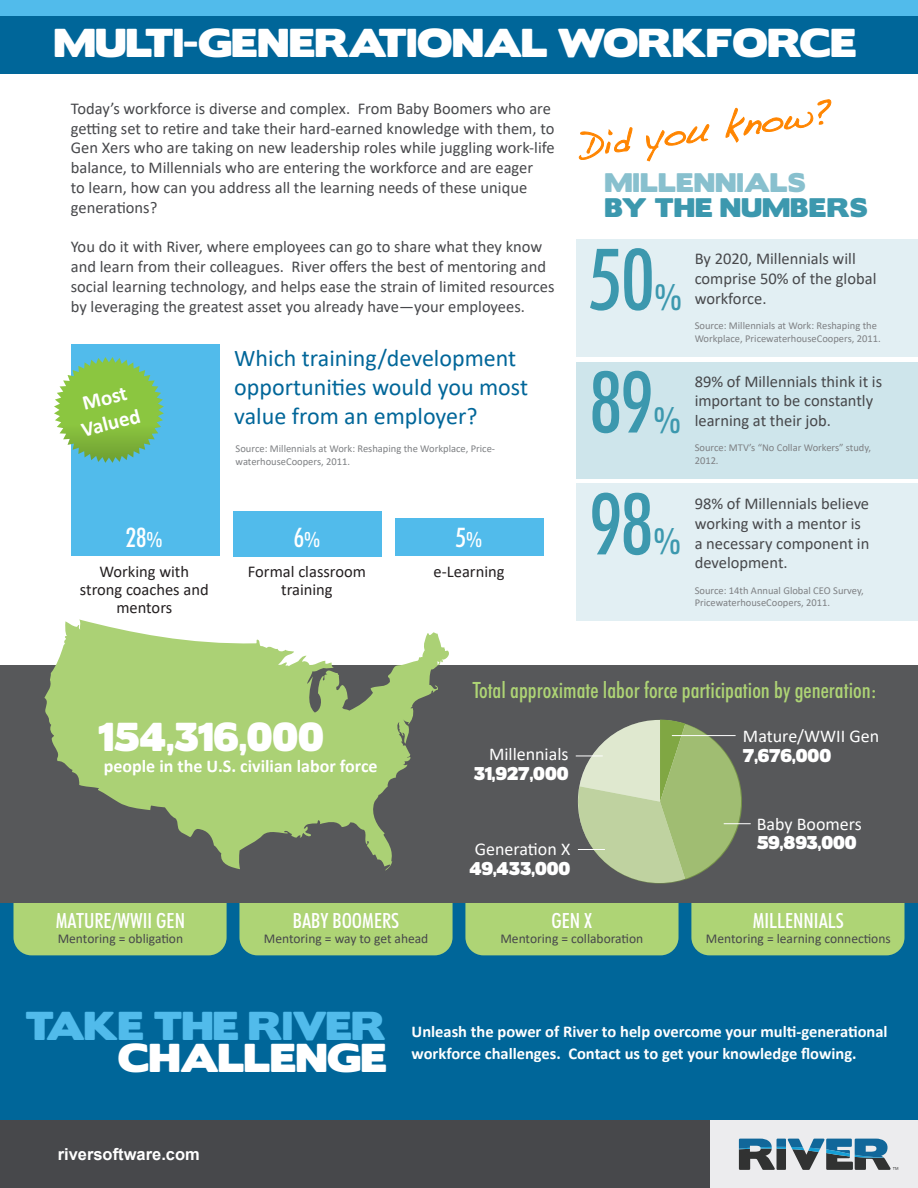
<style>
.page{position:relative;width:918px;height:1188px;background:#fff}
.page>*{position:absolute;margin:0;border:0;box-sizing:border-box;transform-origin:0 0}
.t1{font:500 condensed 85.5px "Futura BT";color:#3c98ae}
.t2{font:36px "Boris Black Bloxx";color:#fff}
.t3{font:36px "Boris Black Bloxx";color:#51bbeb}
.t4{font:500 condensed 36px "Futura BT";color:#3c98ae}
.t5{font:500 condensed 27px "Futura BT";color:#fff}
.t6{font:24px/28.8px "Calibri";color:#069}
.t7{font:24px "Boris Black Bloxx";letter-spacing:.025em;color:#3c98ae}
.t8{font:24px "Boris Black Bloxx";letter-spacing:.025em;color:#88c0ce}
.t9{font:500 condensed 22.5px "Futura BT";color:#aed475}
.t10{font:500 condensed 21px "Futura BT";color:#fff}
.t11{font:700 21px "Calibri";color:#fff}
.t12{font:18px "Calibri";color:#fff}
.t13{font:700 18px "Calibri";color:#fff}
.t14{font:16.5px/19.8px "Calibri";color:#47484b}
.t15{font:700 16.5px "Calibri";color:#fff}
.t16{font:16.5px/18px "Calibri";color:#231f20;text-align:center}
.t17{font:16.5px "Boris Black Bloxx";color:#fff}
.t18{font:700 16.5px "Arial";color:#fff}
.t19{font:13.5px "Calibri";color:#47484b}
.t20{font:10.5px/12.6px "Calibri";color:#7e8083}
.s1{font-size:21px}
</style>
<div class="page">
<div style="left:577px;top:484px;width:341px;height:137px;background:#e2eff3"></div>
<div style="left:577px;top:362px;width:341px;height:116px;background:#cee5eb"></div>
<div style="left:577px;top:239px;width:341px;height:118px;background:#e2eff3"></div>
<div style="left:0;top:895px;width:918px;height:245px;background:#069"></div>
<div style="left:14px;top:885px;width:213px;height:70px;background:#aed475;border-radius:18px"></div>
<div style="left:691px;top:885px;width:213px;height:70px;background:#aed475;border-radius:18px"></div>
<div style="left:239px;top:885px;width:214px;height:70px;background:#aed475;border-radius:18px"></div>
<div style="left:465px;top:885px;width:214px;height:70px;background:#aed475;border-radius:18px"></div>
<div style="left:0;top:665px;width:918px;height:238px;background:#57585a"></div>
<svg style="left:44px;top:619px;width:405px;height:252px;fill:#abd175"></svg>
<svg style="left:576px;top:720px;width:175px;height:164px"></svg>
<hr style="left:672px;top:735px;width:64px;height:1px;background:#fff">
<div style="left:71px;top:345px;width:149px;height:211px;background:#51bbeb"></div>
<div style="left:233px;top:511px;width:149px;height:45px;background:#51bbeb"></div>
<div style="left:395px;top:518px;width:149px;height:38px;background:#51bbeb"></div>
<svg style="left:54px;top:357px;width:110px;height:106px"></svg>
<div style="left:0;top:0;width:918px;height:73px;background:#069"></div>
<div style="left:0;top:0;width:918px;height:15px;background:#51bbeb"></div>
<div style="left:708px;top:1120px;width:210px;height:68px;background:#ececee"></div>
<div style="left:0;top:1120px;width:710px;height:68px;background:#47484b"></div>
<svg style="left:739px;top:1139px;width:159px;height:31px"></svg>
<svg style="left:579px;top:99px;width:253px;height:63px"></svg>
<p class="t2" style="left:54px;top:16px;width:804px">MULTI-GENERATIONAL WORKFORCE</p>
<p class="t14" style="left:71px;top:98px;width:485px">Today’s workforce is diverse and complex. From Baby Boomers who are getting set to retire and take their hard-earned knowledge with them, to Gen Xers who are taking on new leadership roles while juggling work-life balance, to Millennials who are entering the workforce and are eager<br>to learn, how can you address all the learning needs of these unique generations?</p>
<p class="t14" style="left:71px;top:237px;width:485px">You do it with River, where employees can go to share what they know and learn from their colleagues. River offers the best of mentoring and social learning technology, and helps ease the strain of limited resources by leveraging the greatest asset you already have—your employees.</p>
<p class="t11" style="left:79px;top:389px;width:47px;rotate:-14deg">Most</p>
<p class="t11" style="left:78px;top:416px;width:61px;rotate:-14deg">Valued</p>
<p class="t6" style="left:234px;top:343px;width:295px">Which training/development opportunities would you most value from an employer?</p>
<p class="t20" style="left:236px;top:442px;width:261px">Source: Millennials at Work: Reshaping the Workplace, Price&shy;waterhouseCoopers, 2011.</p>
<p class="t5" style="left:126px;top:521px;width:38px">28<span class="s1">%</span></p>
<p class="t5" style="left:294px;top:521px;width:28px">6<span class="s1">%</span></p>
<p class="t5" style="left:456px;top:521px;width:28px">5<span class="s1">%</span></p>
<p class="t16" style="left:80px;top:562px;width:130px">Working with strong coaches and mentors</p>
<p class="t16" style="left:248px;top:562px;width:120px">Formal classroom training</p>
<p class="t16" style="left:434px;top:562px;width:72px">e-Learning</p>
<p class="t8" style="left:605px;top:164px;width:202px">MILLENNIALS</p>
<p class="t7" style="left:605px;top:190px;width:264px">BY THE NUMBERS</p>
<p class="t1" style="left:589px;top:228px;width:66px">50</p>
<p class="t4" style="left:654px;top:275px;width:29px">%</p>
<p class="t1" style="left:589px;top:350px;width:66px">89</p>
<p class="t4" style="left:654px;top:398px;width:29px">%</p>
<p class="t1" style="left:589px;top:472px;width:66px">98</p>
<p class="t4" style="left:654px;top:520px;width:29px">%</p>
<p class="t14" style="left:695px;top:248px;width:183px">By 2020, Millennials will comprise 50% of the global workforce.</p>
<p class="t20" style="left:695px;top:319px;width:188px">Source: Millennials at Work: Reshaping the<br>Workplace, PricewaterhouseCoopers, 2011.</p>
<p class="t14" style="left:695px;top:371px;width:189px">89% of Millennials think it is important to be constantly learning at their job.</p>
<p class="t20" style="left:695px;top:441px;width:178px">Source: MTV’s “No Collar Workers” study,<br>2012.</p>
<p class="t14" style="left:695px;top:493px;width:176px">98% of Millennials believe working with a mentor is a necessary component in development.</p>
<p class="t20" style="left:695px;top:583px;width:171px">Source: 14th Annual Global CEO Survey,<br>PricewaterhouseCoopers, 2011.</p>
<p class="t2" style="left:98px;top:709px;width:227px">154,316,000</p>
<p class="t13" style="left:104px;top:753px;width:275px">people in the U.S. civilian labor force</p>
<p class="t10" style="left:56px;top:908px;width:131px">MATURE/WWII GEN</p>
<p class="t19" style="left:58px;top:929px;width:127px">Mentoring = obligation</p>
<p class="t10" style="left:293px;top:908px;width:108px">BABY BOOMERS</p>
<p class="t19" style="left:264px;top:929px;width:166px">Mentoring = way to get ahead</p>
<p class="t9" style="left:472px;top:676px;width:406px">Total approximate labor force participation by generation:</p>
<p class="t12" style="left:743px;top:724px;width:138px">Mature/WWII Gen</p>
<p class="t12" style="left:489px;top:742px;width:81px">Millennials</p>
<p class="t17" style="left:743px;top:743px;width:90px">7,676,000</p>
<p class="t17" style="left:474px;top:761px;width:96px">31,927,000</p>
<p class="t12" style="left:475px;top:837px;width:97px">Generation X</p>
<p class="t17" style="left:470px;top:856px;width:102px">49,433,000</p>
<p class="t10" style="left:551px;top:908px;width:42px">GEN X</p>
<p class="t19" style="left:500px;top:929px;width:144px">Mentoring = collaboration</p>
<p class="t12" style="left:757px;top:811px;width:107px">Baby Boomers</p>
<p class="t17" style="left:757px;top:830px;width:101px">59,893,000</p>
<p class="t10" style="left:753px;top:908px;width:93px">MILLENNIALS</p>
<p class="t19" style="left:706px;top:929px;width:186px">Mentoring = learning connections</p>
<p class="t3" style="left:25px;top:999px;width:362px">TAKE THE RIVER</p>
<p class="t15" style="left:412px;top:1020px;width:478px">Unleash the power of River to help overcome your multi-generational</p>
<p class="t2" style="left:118px;top:1030px;width:271px">CHALLENGE</p>
<p class="t15" style="left:412px;top:1042px;width:446px">workforce challenges. Contact us to get your knowledge flowing.</p>
<p class="t18" style="left:58px;top:1143px;width:144px">riversoftware.com</p>
</div>
